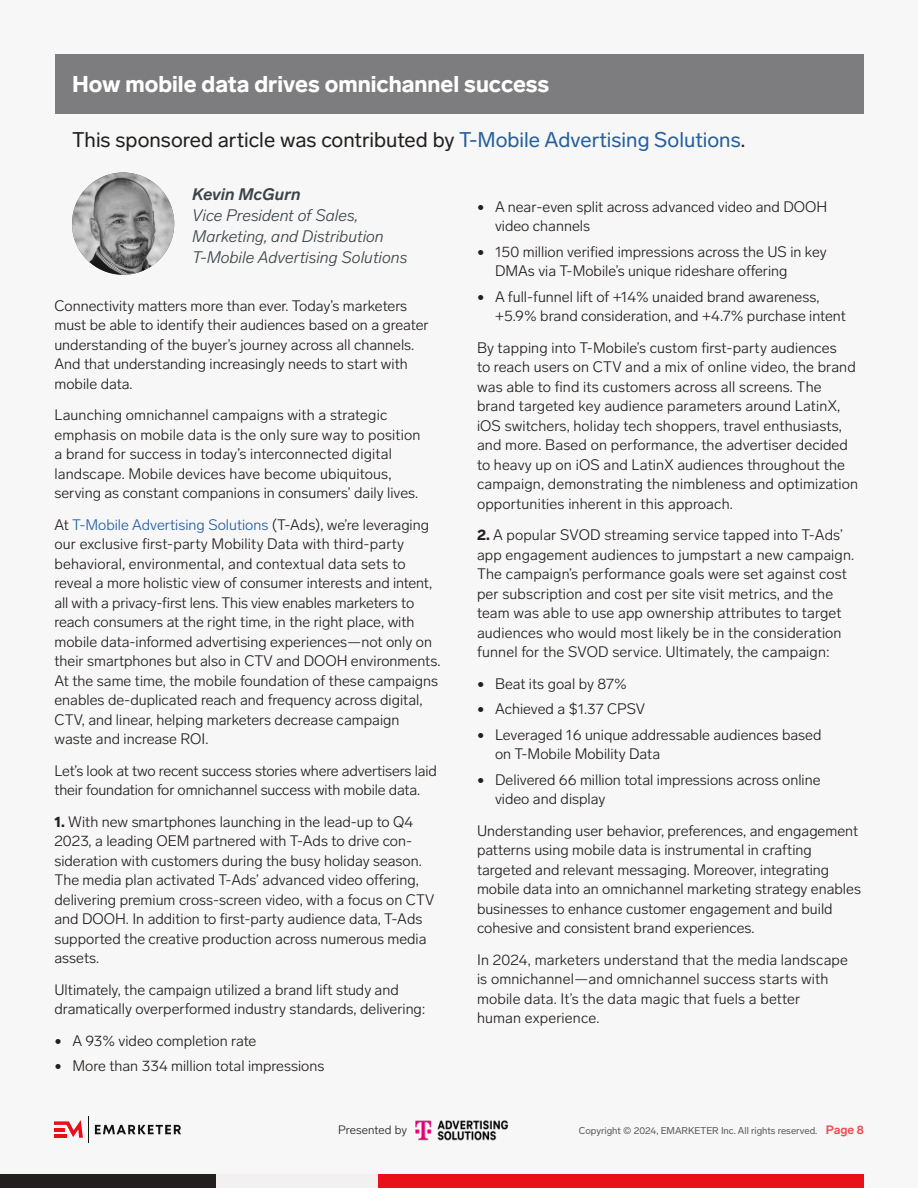
<style>
.page{position:relative;width:918px;height:1188px;background:#fff}
.page>*{position:absolute;margin:0;border:0;box-sizing:border-box;transform-origin:0 0}
.t1{font:900 22.5px "Lab Grotesque";color:#fff}
.t2{font:21px "Lab Grotesque";color:#241f1f}
.t3{font:italic 300 16.5px/21px "Lab Grotesque";color:#3b444a}
.t4{font:italic 700 16.5px "Lab Grotesque";color:#3b444a}
.t5{font:300 15px/19.5px "Lab Grotesque";color:#241f1f}
.t6{font:300 12px "Lab Grotesque";letter-spacing:.01em;color:#241f1f}
.t7{font:9.75px "Lab Grotesque";color:#5a5758}
.s1{color:#255fa0}
.s2{font-weight:900}
.s3{font-weight:700;font-size:12px;color:#ee4c53}
</style>
<div class="page">
<div style="left:1px;top:0;width:917px;height:1188px;background:#f8f7f7"></div>
<div style="left:216px;top:1174px;width:162px;height:14px;background:#f2f0f1"></div>
<div style="left:0;top:1174px;width:216px;height:14px;background:#241f1f"></div>
<div style="left:56px;top:54px;width:808px;height:59px;background:#7d7c7e"></div>
<div style="left:378px;top:1174px;width:486px;height:14px;background:#e91019"></div>
<img style="left:72px;top:172px;width:102px;height:103px;border-radius:51px">
<svg style="left:54px;top:1120px;width:29px;height:18px"></svg>
<svg style="left:94px;top:1124px;width:87px;height:11px"></svg>
<img style="left:415px;top:1120px;width:94px;height:21px">
<h1 class="t1" style="left:72px;top:71px;width:479px">How mobile data drives omnichannel success</h1>
<h2 class="t2" style="left:72px;top:128px;width:675px">This sponsored article was contributed by <span class="s1">T-Mobile Advertising Solutions</span>.</h2>
<p class="t4" style="left:192px;top:184px;width:110px">Kevin McGurn</p>
<p class="t3" style="left:192px;top:205px;width:217px">Vice President of Sales,<br>Marketing, and Distribution<br>T-Mobile Advertising Solutions</p>
<p class="t5" style="left:54px;top:296px;width:376px">Connectivity matters more than ever. Today’s marketers must be able to identify their audiences based on a greater understanding of the buyer’s journey across all channels.<br>And that understanding increasingly needs to start with mobile data.</p>
<p class="t5" style="left:54px;top:405px;width:367px">Launching omnichannel campaigns with a strategic emphasis on mobile data is the only sure way to position a brand for success in today’s interconnected digital landscape. Mobile devices have become ubiquitous, serving as constant companions in consumers’ daily lives.</p>
<p class="t5" style="left:54px;top:515px;width:387px">At <span class="s1">T-Mobile Advertising Solutions</span> (T-Ads), we’re leveraging our exclusive first-party Mobility Data with third-party behavioral, environmental, and contextual data sets to reveal a more holistic view of consumer interests and intent, all with a privacy-first lens. This view enables marketers to reach consumers at the right time, in the right place, with mobile data-informed advertising experiences—not only on their smartphones but also in CTV and DOOH environments.<br>At the same time, the mobile foundation of these campaigns enables de-duplicated reach and frequency across digital, CTV, and linear, helping marketers decrease campaign waste and increase ROI.</p>
<p class="t5" style="left:54px;top:761px;width:384px">Let’s look at two recent success stories where advertisers laid their foundation for omnichannel success with mobile data.</p>
<p class="t5" style="left:54px;top:812px;width:381px"><span class="s2">1.</span> With new smartphones launching in the lead-up to Q4<br>2023, a leading OEM partnered with T-Ads to drive con&shy;sideration with customers during the busy holiday season.<br>The media plan activated T-Ads’ advanced video offering, delivering premium cross-screen video, with a focus on CTV and DOOH. In addition to first-party audience data, T-Ads supported the creative production across numerous media assets.</p>
<p class="t5" style="left:54px;top:980px;width:373px">Ultimately, the campaign utilized a brand lift study and dramatically overperformed industry standards, delivering:</p>
<p class="t5" style="left:54px;top:1031px;width:203px">• A 93% video completion rate</p>
<p class="t5" style="left:54px;top:1056px;width:272px">• More than 334 million total impressions</p>
<p class="t5" style="left:495px;top:197px;width:334px;text-indent:-18px">• A near-even split across advanced video and DOOH video channels</p>
<p class="t5" style="left:495px;top:242px;width:333px;text-indent:-18px">• 150 million verified impressions across the US in key<br>DMAs via T-Mobile’s unique rideshare offering</p>
<p class="t5" style="left:495px;top:287px;width:352px;text-indent:-18px">• A full-funnel lift of +14% unaided brand awareness, +5.9% brand consideration, and +4.7% purchase intent</p>
<p class="t5" style="left:477px;top:338px;width:383px">By tapping into T-Mobile’s custom first-party audiences<br>to reach users on CTV and a mix of online video, the brand was able to find its customers across all screens. The brand targeted key audience parameters around LatinX, iOS switchers, holiday tech shoppers, travel enthusiasts, and more. Based on performance, the advertiser decided to heavy up on iOS and LatinX audiences throughout the campaign, demonstrating the nimbleness and optimization opportunities inherent in this approach.</p>
<p class="t5" style="left:477px;top:525px;width:379px"><span class="s2">2.</span> A popular SVOD streaming service tapped into T-Ads’ app engagement audiences to jumpstart a new campaign.<br>The campaign’s performance goals were set against cost per subscription and cost per site visit metrics, and the team was able to use app ownership attributes to target audiences who would most likely be in the consideration funnel for the SVOD service. Ultimately, the campaign:</p>
<p class="t5" style="left:477px;top:674px;width:151px">• Beat its goal by 87%</p>
<p class="t5" style="left:477px;top:699px;width:170px">• Achieved a $1.37 CPSV</p>
<p class="t5" style="left:495px;top:725px;width:328px;text-indent:-18px">• Leveraged 16 unique addressable audiences based on T-Mobile Mobility Data</p>
<p class="t5" style="left:495px;top:770px;width:327px;text-indent:-18px">• Delivered 66 million total impressions across online video and display</p>
<p class="t5" style="left:477px;top:821px;width:386px">Understanding user behavior, preferences, and engagement patterns using mobile data is instrumental in crafting targeted and relevant messaging. Moreover, integrating mobile data into an omnichannel marketing strategy enables businesses to enhance customer engagement and build cohesive and consistent brand experiences.</p>
<p class="t5" style="left:477px;top:950px;width:373px">In 2024, marketers understand that the media landscape is omnichannel—and omnichannel success starts with mobile data. It’s the data magic that fuels a better human experience.</p>
<p class="t6" style="left:338px;top:1123px;width:71px">Presented by</p>
<p class="t7" style="left:579px;top:1125px;width:287px">Copyright © 2024, EMARKETER Inc. All rights reserved. <span class="s3">Page 8</span></p>
</div>
